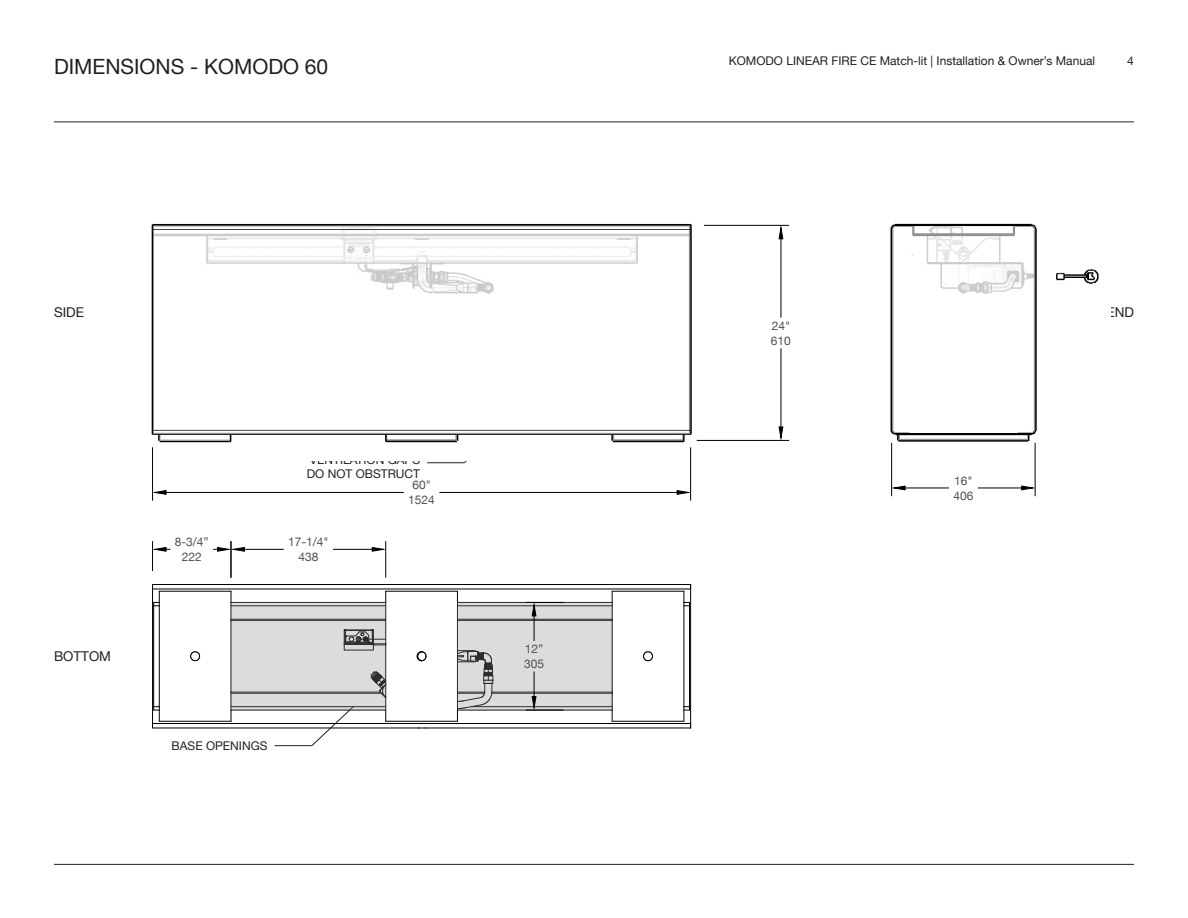
<style>
.page{position:relative;width:1188px;height:918px;background:#fff}
.page>*{position:absolute;margin:0;border:0;box-sizing:border-box;transform-origin:0 0}
.t1{font:21px "Helvetica Neue";color:#231f20}
.t2{font:13.5px "Helvetica Neue";color:#231f20}
.t3{font:12px "Helvetica Neue";color:#231f20}
.t4{font:12px/15.3px "Helvetica Neue";color:#4f4f4f}
</style>
<div class="page">
<hr style="left:54px;top:122px;width:1080px;height:1px;background:#231f20">
<hr style="left:54px;top:864px;width:1080px;height:1px;background:#231f20">
<hr style="left:427px;top:462px;width:37px;height:1px;background:#231f20">
<hr style="left:275px;top:745px;width:37px;height:1px;background:#231f20">
<svg style="left:311px;top:711px;width:44px;height:36px"></svg>
<img style="left:151px;top:224px;width:558px;height:236px">
<img style="left:890px;top:223px;width:147px;height:254px">
<hr style="left:153px;top:723px;width:538px;height:1px;background:#000">
<hr style="left:153px;top:589px;width:538px;height:1px;background:#000">
<hr style="left:457px;top:620px;width:155px;height:1px;background:#000">
<hr style="left:492px;top:692px;width:120px;height:1px;background:#000">
<hr style="left:159px;top:591px;width:72px;height:1px;background:#000">
<hr style="left:159px;top:721px;width:72px;height:1px;background:#000">
<svg style="left:190px;top:651px;width:10px;height:10px"></svg>
<hr style="left:612px;top:591px;width:72px;height:1px;background:#000">
<hr style="left:612px;top:721px;width:72px;height:1px;background:#000">
<svg style="left:643px;top:651px;width:10px;height:10px"></svg>
<hr style="left:152px;top:589px;width:1px;height:135px;background:#000">
<hr style="left:690px;top:589px;width:1px;height:135px;background:#000">
<hr style="left:457px;top:602px;width:155px;height:1px;background:#000">
<hr style="left:231px;top:710px;width:155px;height:1px;background:#000">
<hr style="left:457px;top:710px;width:155px;height:1px;background:#000">
<hr style="left:153px;top:584px;width:538px;height:1px;background:#000">
<hr style="left:386px;top:591px;width:71px;height:1px;background:#000">
<hr style="left:386px;top:721px;width:71px;height:1px;background:#000">
<hr style="left:457px;top:619px;width:155px;height:1px;background:#000">
<hr style="left:492px;top:693px;width:120px;height:1px;background:#000">
<hr style="left:153px;top:606px;width:1px;height:101px;background:#000">
<hr style="left:457px;top:605px;width:155px;height:1px;background:#000">
<hr style="left:471px;top:706px;width:141px;height:1px;background:#000">
<svg style="left:152px;top:706px;width:8px;height:22px"></svg>
<hr style="left:612px;top:620px;width:1px;height:72px;background:#000">
<svg style="left:684px;top:706px;width:7px;height:22px"></svg>
<hr style="left:689px;top:606px;width:1px;height:101px;background:#000">
<hr style="left:426px;top:728px;width:265px;height:1px;background:#000">
<svg style="left:152px;top:585px;width:8px;height:21px"></svg>
<hr style="left:684px;top:606px;width:1px;height:101px;background:#000">
<svg style="left:416px;top:651px;width:11px;height:11px"></svg>
<hr style="left:159px;top:602px;width:1px;height:105px;background:#000">
<svg style="left:612px;top:692px;width:1px;height:29px"></svg>
<svg style="left:684px;top:585px;width:7px;height:21px"></svg>
<svg style="left:612px;top:591px;width:1px;height:29px"></svg>
<hr style="left:153px;top:728px;width:266px;height:1px;background:#000">
<svg style="left:370px;top:671px;width:17px;height:50px"></svg>
<svg style="left:343px;top:591px;width:43px;height:11px"></svg>
<svg style="left:457px;top:710px;width:38px;height:11px"></svg>
<hr style="left:704px;top:225px;width:77px;height:1px;background:#000">
<hr style="left:697px;top:440px;width:84px;height:1px;background:#000">
<hr style="left:781px;top:239px;width:1px;height:188px;background:#000">
<svg style="left:778px;top:225px;width:11px;height:15px"></svg>
<svg style="left:778px;top:426px;width:11px;height:15px"></svg>
<hr style="left:1035px;top:443px;width:1px;height:45px;background:#000">
<hr style="left:891px;top:443px;width:1px;height:45px;background:#000">
<hr style="left:905px;top:488px;width:117px;height:1px;background:#000">
<svg style="left:1021px;top:485px;width:15px;height:11px"></svg>
<svg style="left:891px;top:485px;width:15px;height:11px"></svg>
<hr style="left:152px;top:447px;width:1px;height:45px;background:#000">
<hr style="left:690px;top:447px;width:1px;height:45px;background:#000">
<hr style="left:166px;top:492px;width:511px;height:1px;background:#000">
<svg style="left:152px;top:490px;width:15px;height:11px"></svg>
<svg style="left:676px;top:490px;width:15px;height:11px"></svg>
<hr style="left:166px;top:549px;width:52px;height:1px;background:#000">
<svg style="left:152px;top:541px;width:15px;height:30px"></svg>
<hr style="left:244px;top:549px;width:128px;height:1px;background:#000">
<svg style="left:217px;top:541px;width:28px;height:37px"></svg>
<svg style="left:371px;top:541px;width:15px;height:37px"></svg>
<div style="left:457px;top:602px;width:154px;height:108px;background:#909090;opacity:.32"></div>
<hr style="left:534px;top:602px;width:30px;height:1px;background:#000">
<hr style="left:534px;top:616px;width:1px;height:81px;background:#000">
<svg style="left:526px;top:602px;width:11px;height:15px"></svg>
<svg style="left:526px;top:696px;width:11px;height:15px"></svg>
<div style="left:231px;top:602px;width:155px;height:108px;background:#909090;opacity:.32"></div>
<img style="left:1056px;top:269px;width:43px;height:15px">
<p class="t1" style="left:54px;top:51px;width:276px">DIMENSIONS - KOMODO 60</p>
<p class="t3" style="left:729px;top:53px;width:368px">KOMODO LINEAR FIRE CE Match-lit | Installation &amp; Owner’s Manual</p>
<p class="t3" style="left:1127px;top:53px;width:8px">4</p>
<p class="t2" style="left:54px;top:302px;width:31px">SIDE</p>
<p class="t2" style="left:1107px;top:302px;width:29px">END</p>
<p class="t2" style="left:54px;top:646px;width:59px">BOTTOM</p>
<p class="t3" style="left:310px;top:451px;width:112px">VENTILATION GAPS</p>
<p class="t3" style="left:307px;top:465px;width:115px">DO NOT OBSTRUCT</p>
<p class="t4" style="left:175px;top:535px;width:35px;text-align:center">8-3/4”<br>222</p>
<p class="t4" style="left:288px;top:535px;width:42px;text-align:center">17-1/4"<br>438</p>
<p class="t3" style="left:172px;top:737px;width:97px">BASE OPENINGS</p>
<p class="t4" style="left:408px;top:478px;width:28px;text-align:center">60"<br>1524</p>
<p class="t4" style="left:524px;top:642px;width:21px">12”<br>305</p>
<p class="t4" style="left:771px;top:318px;width:21px">24"<br>610</p>
<p class="t4" style="left:953px;top:473px;width:21px">16"<br>406</p>
</div>
